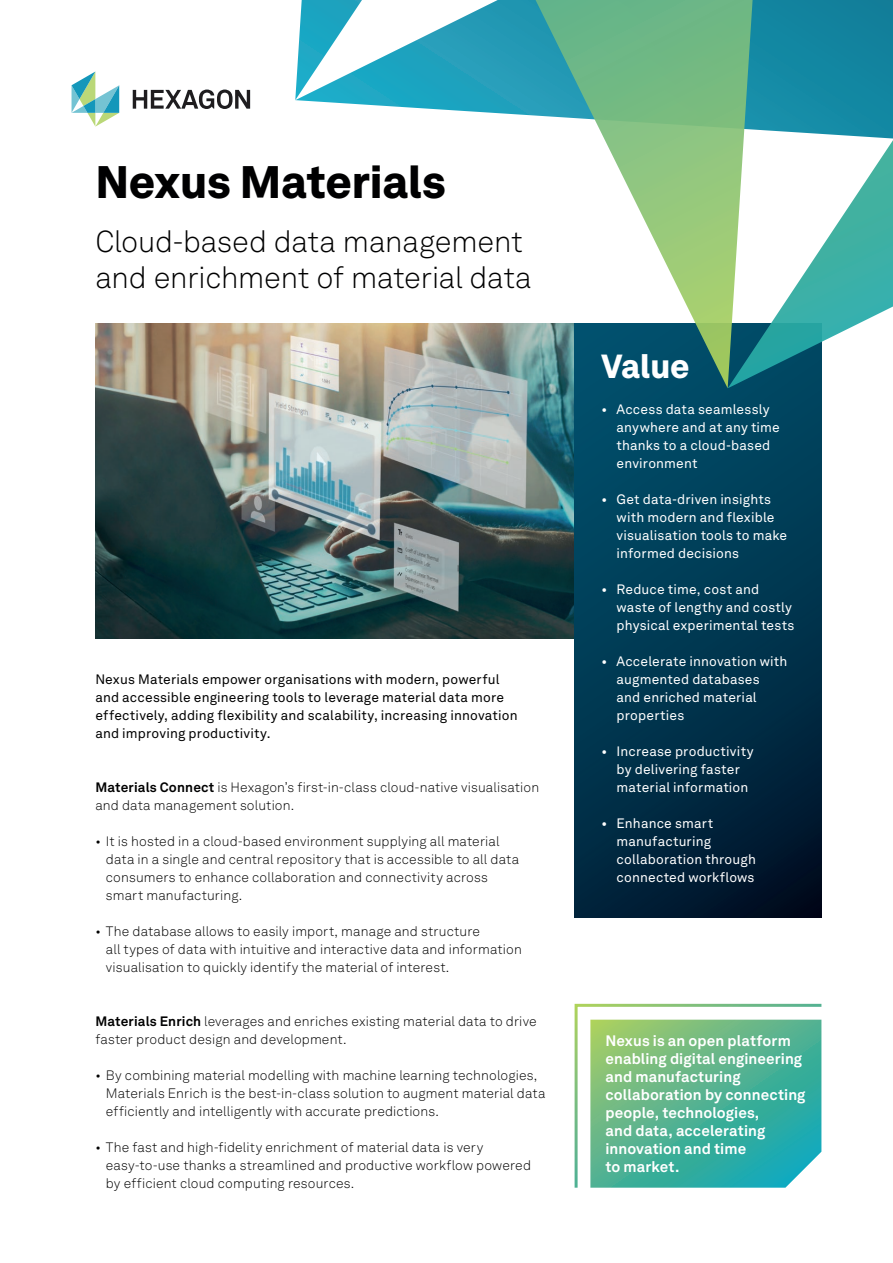
<style>
.page{position:relative;width:893px;height:1263px;background:#fff}
.page>*{position:absolute;margin:0;border:0;box-sizing:border-box;transform-origin:0 0}
.t1{font:900 45px "Hexagon Akkurat";letter-spacing:-.005em;color:#000001}
.t2{font:900 33px "Hexagon Akkurat";letter-spacing:-.005em;color:#fff}
.t3{font:300 30px/36px "Hexagon Akkurat";letter-spacing:-.005em;color:#000001}
.t4{font:700 15px/18px "Hexagon Akkurat";letter-spacing:.005em;color:#fff}
.t5{font:300 13.5px/18px "Hexagon Akkurat";letter-spacing:.01em;color:#000001}
.t6{font:13.5px/18px "Hexagon Akkurat";letter-spacing:.01em;color:#fff}
.t7{font:13.5px/18px "Hexagon Akkurat";letter-spacing:.01em;color:#000001}
.s1{font-weight:700}
</style>
<div class="page">
<img style="left:95px;top:324px;width:480px;height:315px">
<svg style="left:574px;top:1003px;width:248px;height:185px;background:#6bbea0"></svg>
<svg style="left:575px;top:388px;width:246px;height:530px;background:#00344d"></svg>
<svg style="left:794px;top:158px;width:99px;height:230px"></svg>
<svg style="left:295px;top:0;width:598px;height:158px"></svg>
<svg style="left:329px;top:0;width:465px;height:388px"></svg>
<svg style="left:133px;top:90px;width:117px;height:19px"></svg>
<svg style="left:72px;top:72px;width:47px;height:55px"></svg>
<h1 class="t1" style="left:95px;top:146px;width:352px">Nexus Materials</h1>
<h3 class="t3" style="left:95px;top:222px;width:438px">Cloud-based data management and enrichment of material data</h3>
<p class="t7" style="left:95px;top:669px;width:424px">Nexus Materials empower organisations with modern, powerful and accessible engineering tools to leverage material data more effectively, adding flexibility and scalability, increasing innovation and improving productivity.</p>
<p class="t5" style="left:95px;top:777px;width:445px"><span class="s1">Materials Connect</span> is Hexagon’s first-in-class cloud-native visualisation and data management solution.</p>
<p class="t5" style="left:106px;top:831px;width:415px;text-indent:-11px">• It is hosted in a cloud-based environment supplying all material data in a single and central repository that is accessible to all data consumers to enhance collaboration and connectivity across smart manufacturing.</p>
<p class="t5" style="left:106px;top:921px;width:417px;text-indent:-11px">• The database allows to easily import, manage and structure<br>all types of data with intuitive and interactive data and information visualisation to quickly identify the material of interest.</p>
<p class="t5" style="left:95px;top:1011px;width:443px"><span class="s1">Materials Enrich</span> leverages and enriches existing material data to drive faster product design and development.</p>
<p class="t5" style="left:106px;top:1065px;width:441px;text-indent:-11px">• By combining material modelling with machine learning technologies,<br>Materials Enrich is the best-in-class solution to augment material data efficiently and intelligently with accurate predictions.</p>
<p class="t5" style="left:106px;top:1137px;width:427px;text-indent:-11px">• The fast and high-fidelity enrichment of material data is very easy‑to‑use thanks a streamlined and productive workflow powered by efficient cloud computing resources.</p>
<h2 class="t2" style="left:602px;top:340px;width:90px">Value</h2>
<p class="t6" style="left:617px;top:399px;width:165px;text-indent:-15px">• Access data seamlessly anywhere and at any time thanks to a cloud-based environment</p>
<p class="t6" style="left:617px;top:489px;width:172px;text-indent:-15px">• Get data-driven insights with modern and flexible visualisation tools to make informed decisions</p>
<p class="t6" style="left:617px;top:579px;width:179px;text-indent:-15px">• Reduce time, cost and waste of lengthy and costly physical experimental tests</p>
<p class="t6" style="left:617px;top:651px;width:172px;text-indent:-15px">• Accelerate innovation with augmented databases<br>and enriched material properties</p>
<p class="t6" style="left:617px;top:741px;width:138px;text-indent:-15px">• Increase productivity by delivering faster material information</p>
<p class="t6" style="left:617px;top:813px;width:141px;text-indent:-15px">• Enhance smart manufacturing collaboration through connected workflows</p>
<p class="t4" style="left:605px;top:1031px;width:202px">Nexus is an open platform enabling digital engineering and manufacturing collaboration by connecting people, technologies,<br>and data, accelerating innovation and time<br>to market.</p>
</div>
